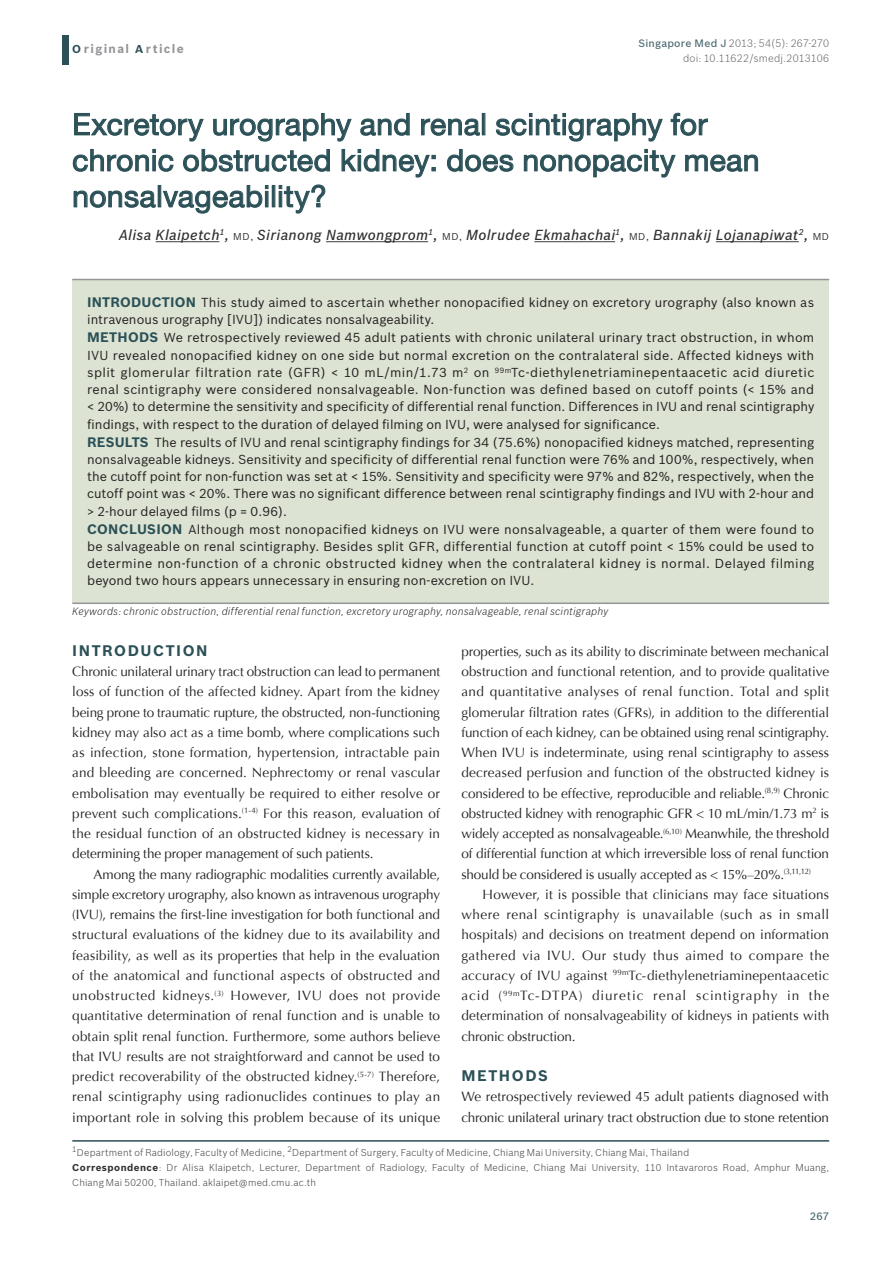
<style>
.page{position:relative;width:893px;height:1263px;background:#fff}
.page>*{position:absolute;margin:0;border:0;box-sizing:border-box;transform-origin:0 0}
.Article_Title{font:30px/36px "Helvetica Neue";letter-spacing:.015em;color:#2b5057}
.ArticleContent{font:700 15px "Bosch Sans";letter-spacing:.105em;color:#2b5057}
.Authors{font:italic 500 14.25px "Bosch Sans";letter-spacing:.015em;color:#312f30}
.ArticleContent-2{font:13.5px/20.2px "Optima";letter-spacing:-.005em;color:#231f20;text-align:justify}
.Abstract{font:12.75px/17.2px "Bosch Sans";letter-spacing:.005em;color:#231f20;text-align:justify}
.t1{font:700 12px "Bosch Sans";letter-spacing:.115em;color:#939598}
.keywords_SMJref{font:italic 300 10.5px "Bosch Sans";letter-spacing:.01em;color:#231f20}
.ArtFirstPg-Header{font:300 10.5px "Bosch Sans";letter-spacing:.01em;color:#636366}
.ArtFirstPg-Header-2{font:500 10.5px "Bosch Sans";color:#4b6a70}
.Au_FOOTER{font:300 9.75px/15px "Bosch Sans";letter-spacing:.02em;color:#3e3e3f}
.Au_FOOTER-2{font:300 7.8px "Bosch Sans";color:#3e3e3f}
.s1{font-size:11.25px;color:#2b5057}
.s2{font-weight:500;color:#4b6a70}
.s3{font-weight:400;font-style:normal;font-size:9.75px}
.s4{font-weight:700;font-size:13.5px;color:#2b5057}
.s5{font-weight:700;color:#312f30}
</style>
<div class="page">
<div style="left:63px;top:35px;width:6px;height:29px;background:#2b5057"></div>
<svg style="left:74px;top:113px;width:130px;height:29px"></svg>
<svg style="left:213px;top:113px;width:139px;height:29px"></svg>
<svg style="left:360px;top:113px;width:50px;height:23px"></svg>
<svg style="left:421px;top:118px;width:59px;height:18px"></svg>
<div style="left:482px;top:113px;width:3px;height:22px;border:1px solid #2b5057"></div>
<svg style="left:496px;top:113px;width:167px;height:29px"></svg>
<svg style="left:670px;top:112px;width:38px;height:24px"></svg>
<svg style="left:73px;top:149px;width:101px;height:23px"></svg>
<svg style="left:183px;top:149px;width:147px;height:23px"></svg>
<svg style="left:341px;top:149px;width:95px;height:29px"></svg>
<svg style="left:447px;top:149px;width:67px;height:23px"></svg>
<svg style="left:524px;top:149px;width:152px;height:29px"></svg>
<svg style="left:685px;top:154px;width:73px;height:18px"></svg>
<svg style="left:73px;top:190px;width:83px;height:18px"></svg>
<div style="left:158px;top:185px;width:3px;height:22px;border:1px solid #2b5057"></div>
<svg style="left:163px;top:185px;width:105px;height:29px"></svg>
<div style="left:265px;top:191px;width:3px;height:16px;border:1px solid #2b5057"></div>
<div style="left:272px;top:185px;width:3px;height:22px;border:1px solid #2b5057"></div>
<svg style="left:279px;top:184px;width:47px;height:30px"></svg>
<hr style="left:156px;top:241px;width:63px;height:1px;background:#3e3e3f">
<hr style="left:326px;top:241px;width:102px;height:1px;background:#3e3e3f">
<hr style="left:534px;top:241px;width:81px;height:1px;background:#3e3e3f">
<hr style="left:716px;top:241px;width:83px;height:1px;background:#3e3e3f">
<hr style="left:72px;top:1140px;width:757px;height:1px;background:#2b5057">
<div style="left:72px;top:279px;width:757px;height:323px;background:#dce3d3"></div>
<hr style="left:72px;top:279px;width:757px;height:1px;background:#939598">
<hr style="left:72px;top:602px;width:757px;height:2px;background:#939598">
<p class="t1" style="left:72px;top:41px;width:113px"><span class="s1">O</span> riginal <span class="s1">A</span> rticle</p>
<p class="ArtFirstPg-Header" style="left:638px;top:36px;width:192px"><span class="s2">Singapore Med J</span> 2013; 54(5): 267-270</p>
<p class="ArtFirstPg-Header" style="left:683px;top:51px;width:148px">doi: 10.11622/smedj.2013106</p>
<p class="Article_Title" style="left:72px;top:106px;width:689px">Excretory urography and renal scintigraphy for chronic obstructed kidney: does nonopacity mean nonsalvageability?</p>
<p class="Authors" style="left:119px;top:225px;width:712px">Alisa Klaipetch<sup>1</sup>, <span class="s3">MD,</span> Sirianong Namwongprom<sup>1</sup>, <span class="s3">MD,</span> Molrudee Ekmahachai<sup>1</sup>, <span class="s3">MD,</span> Bannakij Lojanapiwat<sup>2</sup>, <span class="s3">MD</span></p>
<p class="Abstract" style="left:87px;top:294px;width:728px"><span class="s4">INTRODUCTION</span> This study aimed to ascertain whether nonopacified kidney on excretory urography (also known as intravenous urography [IVU]) indicates nonsalvageability.</p>
<p class="Abstract" style="left:87px;top:329px;width:729px"><span class="s4">METHODS</span> We retrospectively reviewed 45 adult patients with chronic unilateral urinary tract obstruction, in whom IVU revealed nonopacified kidney on one side but normal excretion on the contralateral side. Affected kidneys with split glomerular filtration rate (GFR) &lt; 10 mL/min/1.73 m<sup>2</sup> on <sup>99m</sup>Tc-diethylenetriaminepentaacetic acid diuretic renal scintigraphy were considered nonsalvageable. Non-function was defined based on cutoff points (&lt; 15% and &lt; 20%) to determine the sensitivity and specificity of differential renal function. Differences in IVU and renal scintigraphy findings, with respect to the duration of delayed filming on IVU, were analysed for significance.</p>
<p class="Abstract" style="left:87px;top:433px;width:729px"><span class="s4">RESULTS</span> The results of IVU and renal scintigraphy findings for 34 (75.6%) nonopacified kidneys matched, representing nonsalvageable kidneys. Sensitivity and specificity of differential renal function were 76% and 100%, respectively, when the cutoff point for non-function was set at &lt; 15%. Sensitivity and specificity were 97% and 82%, respectively, when the cutoff point was &lt; 20%. There was no significant difference between renal scintigraphy findings and IVU with 2-hour and &gt; 2-hour delayed films (p = 0.96).</p>
<p class="Abstract" style="left:87px;top:520px;width:729px"><span class="s4">CONCLUSION</span> Although most nonopacified kidneys on IVU were nonsalvageable, a quarter of them were found to be salvageable on renal scintigraphy. Besides split GFR, differential function at cutoff point &lt; 15% could be used to determine non-function of a chronic obstructed kidney when the contralateral kidney is normal. Delayed filming beyond two hours appears unnecessary in ensuring non-excretion on IVU.</p>
<p class="keywords_SMJref" style="left:72px;top:605px;width:537px">Keywords: chronic obstruction, differential renal function, excretory urography, nonsalvageable, renal scintigraphy</p>
<p class="ArticleContent" style="left:72px;top:641px;width:137px">INTRODUCTION</p>
<p class="ArticleContent-2" style="left:72px;top:661px;width:369px">Chronic unilateral urinary tract obstruction can lead to permanent loss of function of the affected kidney. Apart from the kidney being prone to traumatic rupture, the obstructed, non-functioning kidney may also act as a time bomb, where complications such as infection, stone formation, hypertension, intractable pain and bleeding are concerned. Nephrectomy or renal vascular embolisation may eventually be required to either resolve or prevent such complications.<sup>(1-4)</sup> For this reason, evaluation of the residual function of an obstructed kidney is necessary in determining the proper management of such patients.</p>
<p class="ArticleContent-2" style="left:72px;top:864px;width:369px;text-indent:21px">Among the many radiographic modalities currently available, simple excretory urography, also known as intravenous urography (IVU), remains the first-line investigation for both functional and structural evaluations of the kidney due to its availability and feasibility, as well as its properties that help in the evaluation of the anatomical and functional aspects of obstructed and unobstructed kidneys.<sup>(3)</sup> However, IVU does not provide quantitative determination of renal function and is unable to obtain split renal function. Furthermore, some authors believe that IVU results are not straightforward and cannot be used to predict recoverability of the obstructed kidney.<sup>(5-7)</sup> Therefore, renal scintigraphy using radionuclides continues to play an important role in solving this problem because of its unique</p>
<p class="ArticleContent-2" style="left:461px;top:641px;width:369px">properties, such as its ability to discriminate between mechanical obstruction and functional retention, and to provide qualitative and quantitative analyses of renal function. Total and split glomerular filtration rates (GFRs), in addition to the differential function of each kidney, can be obtained using renal scintigraphy.<br>When IVU is indeterminate, using renal scintigraphy to assess decreased perfusion and function of the obstructed kidney is considered to be effective, reproducible and reliable.<sup>(8,9)</sup> Chronic obstructed kidney with renographic GFR &lt; 10 mL/min/1.73 m<sup>2</sup> is widely accepted as nonsalvageable.<sup>(6,10)</sup> Meanwhile, the threshold of differential function at which irreversible loss of renal function should be considered is usually accepted as &lt; 15%–20%.<sup>(3,11,12)</sup></p>
<p class="ArticleContent-2" style="left:461px;top:884px;width:369px;text-indent:21px">However, it is possible that clinicians may face situations where renal scintigraphy is unavailable (such as in small hospitals) and decisions on treatment depend on information gathered via IVU. Our study thus aimed to compare the accuracy of IVU against <sup>99m</sup>Tc-diethylenetriaminepentaacetic acid (<sup>99m</sup>Tc-DTPA) diuretic renal scintigraphy in the determination of nonsalvageability of kidneys in patients with chronic obstruction.</p>
<p class="ArticleContent" style="left:461px;top:1066px;width:88px">METHODS</p>
<p class="ArticleContent-2" style="left:461px;top:1087px;width:369px">We retrospectively reviewed 45 adult patients diagnosed with chronic unilateral urinary tract obstruction due to stone retention</p>
<p class="Au_FOOTER-2" style="left:72px;top:1144px;width:6px">1</p>
<p class="Au_FOOTER" style="left:77px;top:1145px;width:210px">Department of Radiology, Faculty of Medicine,</p>
<p class="Au_FOOTER-2" style="left:287px;top:1144px;width:6px">2</p>
<p class="Au_FOOTER" style="left:292px;top:1145px;width:399px">Department of Surgery, Faculty of Medicine, Chiang Mai University, Chiang Mai, Thailand</p>
<p class="Au_FOOTER" style="left:72px;top:1160px;width:758px"><span class="s5">Correspondence</span>: Dr Alisa Klaipetch, Lecturer, Department of Radiology, Faculty of Medicine, Chiang Mai University, 110 Intavaroros Road, Amphur Muang,<br>Chiang Mai 50200, Thailand. aklaipet@med.cmu.ac.th</p>
<p class="ArtFirstPg-Header-2" style="left:810px;top:1210px;width:21px">267</p>
</div>
